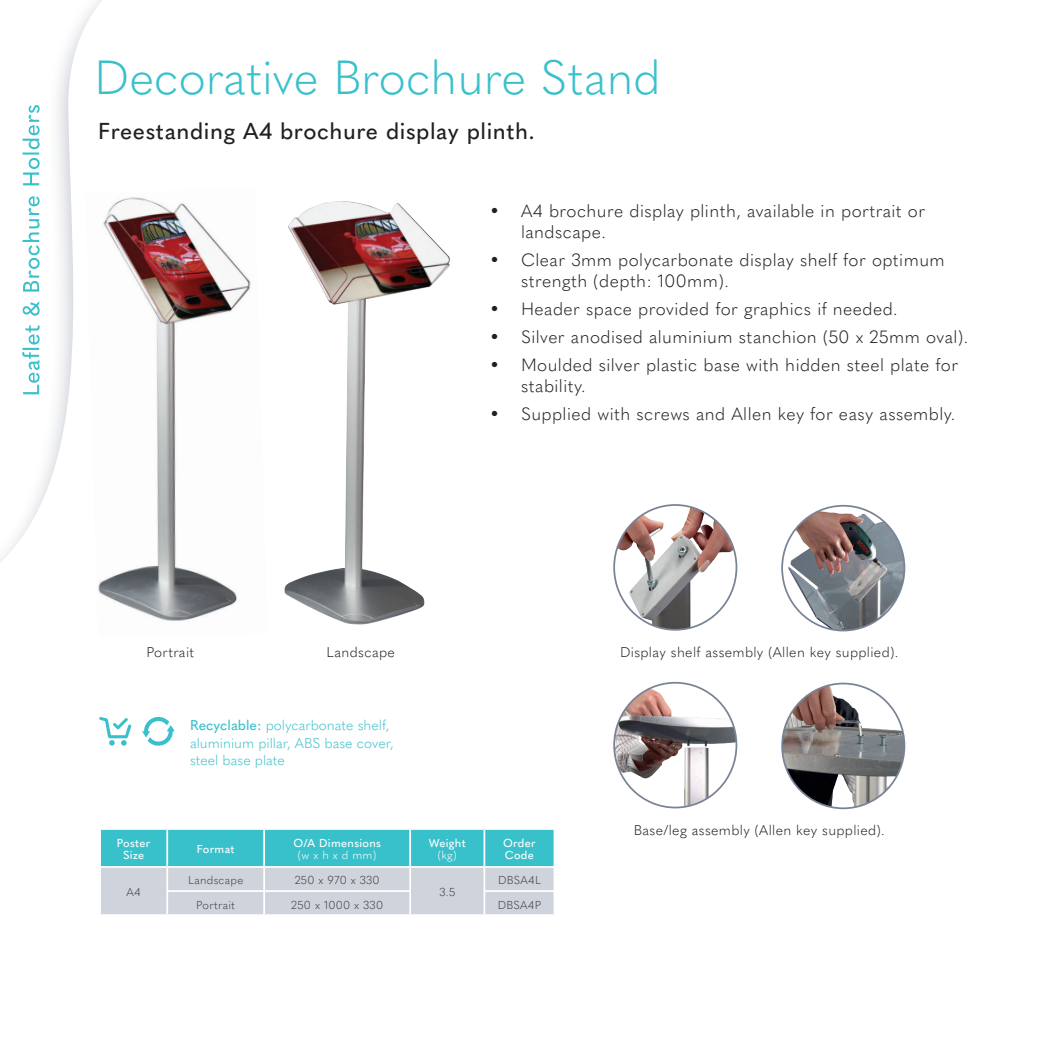
<style>
.page{position:relative;width:1042px;height:1042px;background:#fff}
.page>*{position:absolute;margin:0;border:0;box-sizing:border-box;transform-origin:0 0}
.t1{font:300 47.25px "Quasimoda";color:#39c1cb}
.Sub-Heading_Text{font:500 22.75px "Quasimoda";letter-spacing:.025em;color:#231f20}
.t2{font:300 17.5px/21px "Quasimoda";letter-spacing:.025em;color:#231f20}
.Image_Info_Text{font:300 14px "Quasimoda";letter-spacing:.025em;color:#231f20}
.t3{font:300 14px/17.5px "Quasimoda";color:#39c1cb}
.t4{font:300 11.38px "Quasimoda";letter-spacing:.025em;color:#3e3e3f}
.t5{font:500 11.38px/12.2px "Quasimoda";letter-spacing:.025em;color:#fff;text-align:center}
.t6{font:300 11.38px "Quasimoda";color:#fff}
.s1{font-weight:500}
</style>
<div class="page">
<svg style="left:0;top:0;width:102px;height:562px"></svg>
<svg style="left:22px;top:105px;width:18px;height:289px"></svg>
<img style="left:284px;top:201px;width:166px;height:424px">
<img style="left:85px;top:189px;width:166px;height:432px">
<svg style="left:101px;top:830px;width:452px;height:84px;background:#8ccbd4"></svg>
<hr style="left:166px;top:830px;width:2px;height:36px;background:#fff">
<hr style="left:263px;top:830px;width:2px;height:36px;background:#fff">
<hr style="left:409px;top:830px;width:2px;height:36px;background:#fff">
<hr style="left:483px;top:830px;width:2px;height:36px;background:#fff">
<hr style="left:99px;top:866px;width:68px;height:2px;background:#fff">
<hr style="left:167px;top:866px;width:97px;height:2px;background:#fff">
<hr style="left:166px;top:868px;width:2px;height:22px;background:#fff">
<hr style="left:264px;top:866px;width:146px;height:2px;background:#fff">
<hr style="left:263px;top:868px;width:2px;height:22px;background:#fff">
<hr style="left:410px;top:866px;width:74px;height:2px;background:#fff">
<hr style="left:409px;top:868px;width:2px;height:22px;background:#fff">
<hr style="left:484px;top:866px;width:71px;height:2px;background:#fff">
<hr style="left:483px;top:868px;width:2px;height:22px;background:#fff">
<hr style="left:166px;top:890px;width:98px;height:2px;background:#fff">
<hr style="left:166px;top:892px;width:2px;height:22px;background:#fff">
<hr style="left:264px;top:890px;width:147px;height:2px;background:#fff">
<hr style="left:263px;top:892px;width:2px;height:22px;background:#fff">
<hr style="left:409px;top:892px;width:2px;height:22px;background:#fff">
<hr style="left:483px;top:890px;width:72px;height:2px;background:#fff">
<hr style="left:483px;top:892px;width:2px;height:22px;background:#fff">
<svg style="left:142px;top:717px;width:33px;height:29px"></svg>
<svg style="left:99px;top:717px;width:32px;height:28px"></svg>
<img style="left:614px;top:505px;width:122px;height:125px">
<img style="left:782px;top:506px;width:122px;height:124px">
<img style="left:614px;top:683px;width:122px;height:124px">
<img style="left:782px;top:685px;width:122px;height:123px">
<p class="t1" style="left:94px;top:42px;width:568px">Decorative Brochure Stand</p>
<p class="Sub-Heading_Text" style="left:98px;top:113px;width:438px">Freestanding A4 brochure display plinth.</p>
<p class="t2" style="left:521px;top:199px;width:406px;text-indent:-32px">• A4 brochure display plinth, available in portrait or landscape.</p>
<p class="t2" style="left:521px;top:248px;width:425px;text-indent:-32px">• Clear 3mm polycarbonate display shelf for optimum strength (depth: 100mm).</p>
<p class="t2" style="left:489px;top:297px;width:410px">• Header space provided for graphics if needed.</p>
<p class="t2" style="left:489px;top:325px;width:480px">• Silver anodised aluminium stanchion (50 x 25mm oval).</p>
<p class="t2" style="left:521px;top:353px;width:439px;text-indent:-32px">• Moulded silver plastic base with hidden steel plate for stability.</p>
<p class="t2" style="left:489px;top:402px;width:467px">• Supplied with screws and Allen key for easy assembly.</p>
<p class="Image_Info_Text" style="left:146px;top:642px;width:49px">Portrait</p>
<p class="Image_Info_Text" style="left:327px;top:642px;width:70px">Landscape</p>
<p class="Image_Info_Text" style="left:620px;top:641px;width:280px">Display shelf assembly (Allen key supplied).</p>
<p class="t3" style="left:190px;top:715px;width:205px"><span class="s1">Recyclable:</span> polycarbonate shelf, aluminium pillar, ABS base cover, steel base plate</p>
<p class="t5" style="left:117px;top:836px;width:35px">Poster<br>Size</p>
<p class="t5" style="left:197px;top:842px;width:39px">Format</p>
<p class="t5" style="left:293px;top:836px;width:89px">O/A Dimensions</p>
<p class="t6" style="left:298px;top:847px;width:80px">(w x h x d mm)</p>
<p class="t5" style="left:429px;top:836px;width:38px">Weight</p>
<p class="t6" style="left:438px;top:847px;width:20px">(kg)</p>
<p class="t5" style="left:503px;top:836px;width:34px;text-align:left">Order<br>Code</p>
<p class="Image_Info_Text" style="left:634px;top:819px;width:253px">Base/leg assembly (Allen key supplied).</p>
<p class="t4" style="left:127px;top:884px;width:16px">A4</p>
<p class="t4" style="left:188px;top:872px;width:57px">Landscape</p>
<p class="t4" style="left:295px;top:872px;width:86px">250 x 970 x 330</p>
<p class="t4" style="left:439px;top:884px;width:17px">3.5</p>
<p class="t4" style="left:498px;top:872px;width:44px">DBSA4L</p>
<p class="t4" style="left:196px;top:896px;width:40px">Portrait</p>
<p class="t4" style="left:291px;top:896px;width:93px">250 x 1000 x 330</p>
<p class="t4" style="left:498px;top:896px;width:45px">DBSA4P</p>
</div>
